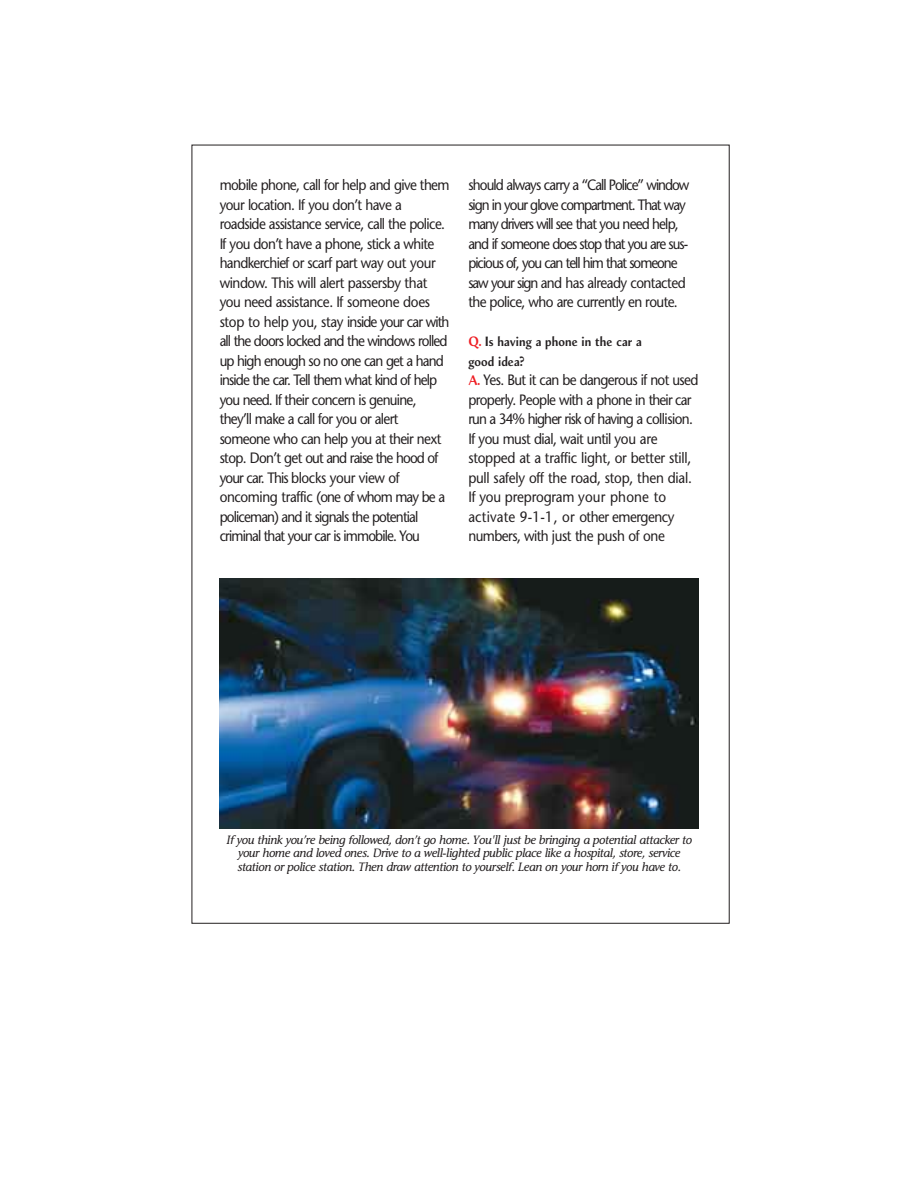
<style>
.page{position:relative;width:918px;height:1188px;background:#fff}
.page>*{position:absolute;margin:0;border:0;box-sizing:border-box;transform-origin:0 0}
.t1{font:15px/19.5px "Stone Sans";letter-spacing:-.045em;color:#231f20;scale:.9 1}
.t2{font:15px/19.5px "Stone Sans";letter-spacing:-.075em;color:#231f20;scale:.9 1}
.t3{font:15px/19.5px "Shell Sans Bold Table";letter-spacing:.005em;color:#231f20;scale:.9 1}
.t4{font:italic 12px/13.5px "Stone Informal";letter-spacing:-.03em;color:#231f20;text-align:center}
.s1{color:#ee1d23}
.s2{font-family:"Shell Sans Bold Table";color:#ee1d23}
</style>
<div class="page">
<img style="left:220px;top:579px;width:479px;height:250px">
<p class="t1" style="left:220px;top:177px;width:257px">mobile phone, call for help and give them your location. If you don’t have a roadside assistance service, call the police.<br>If you don’t have a phone, stick a white handkerchief or scarf part way out your window. This will alert passersby that you need assistance. If someone does stop to help you, stay inside your car with all the doors locked and the windows rolled up high enough so no one can get a hand inside the car. Tell them what kind of help you need. If their concern is genuine, they’ll make a call for you or alert someone who can help you at their next stop. Don’t get out and raise the hood of your car. This blocks your view of oncoming traffic (one of whom may be a policeman) and it signals the potential criminal that your car is immobile. You</p>
<p class="t2" style="left:468px;top:177px;width:247px">should always carry a “Call Police” window sign in your glove compartment. That way many drivers will see that you need help, and if someone does stop that you are sus&shy;picious of, you can tell him that someone saw your sign and has already contacted the police, who are currently en route.</p>
<p class="t3" style="left:468px;top:333px;width:194px"><span class="s1">Q.</span> Is having a phone in the car a good idea?</p>
<p class="t1" style="left:468px;top:372px;width:257px"><span class="s2">A.</span> Yes. But it can be dangerous if not used properly. People with a phone in their car run a 34% higher risk of having a collision.<br>If you must dial, wait until you are stopped at a traffic light, or better still, pull safely off the road, stop, then dial.<br>If you preprogram your phone to activate 9-1-1, or other emergency numbers, with just the push of one</p>
<p class="t4" style="left:226px;top:834px;width:467px">If you think you’re being followed, don’t go home. You'll just be bringing a potential attacker to your home and loved ones. Drive to a well-lighted public place like a hospital, store, service station or police station. Then draw attention to yourself. Lean on your horn if you have to.</p>
</div>
